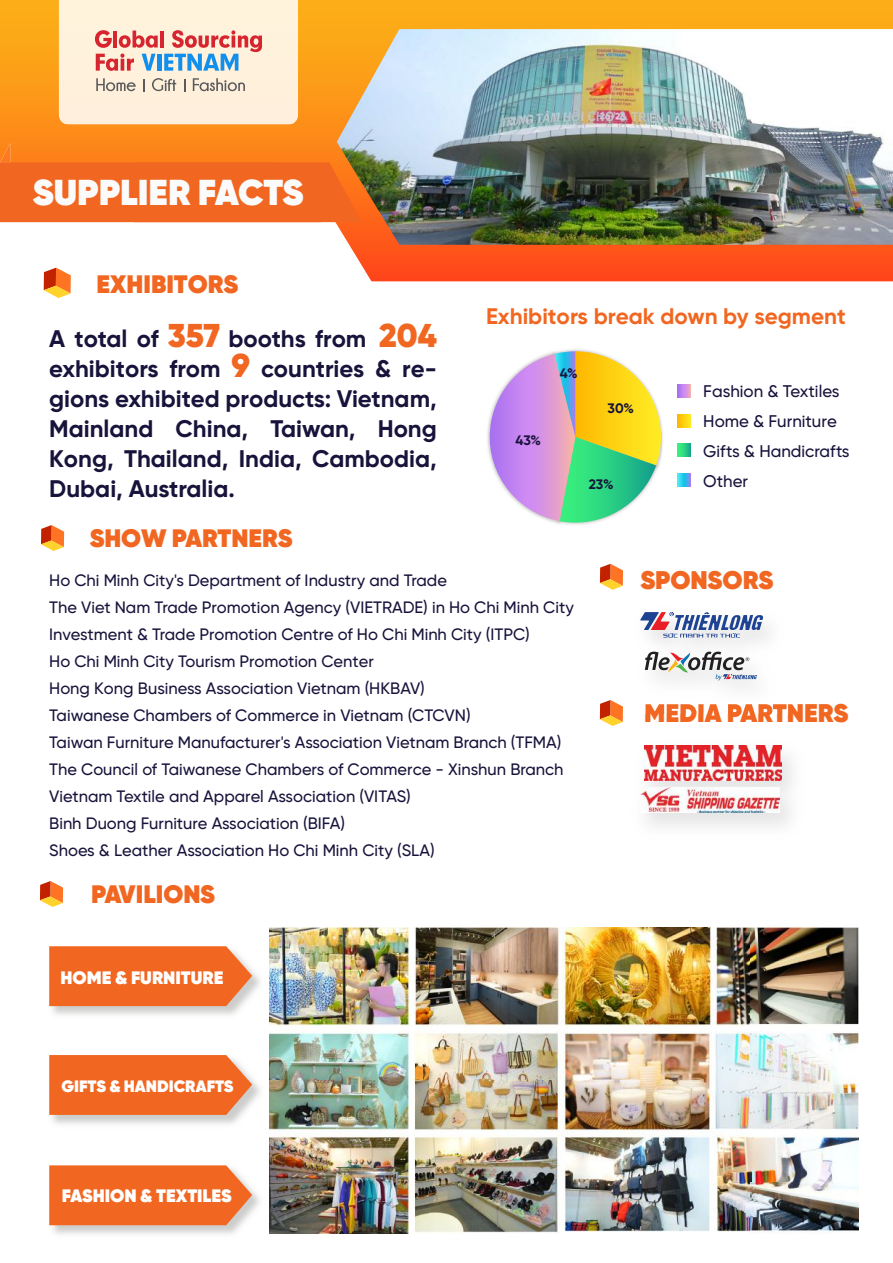
<style>
.page{position:relative;width:893px;height:1263px;background:#fff}
.page>*{position:absolute;margin:0;border:0;box-sizing:border-box;transform-origin:0 0}
.t1{font:900 36px "SVN Gilroy";color:#fbfbfb}
.t2{font:900 25.5px "SVN Gilroy";color:#f16721}
.t3{font:900 25.2px "SVN Gilroy";color:#f16721}
.t4{font:700 24px/30px "SVN Gilroy";color:#17133b;text-align:justify}
.t5{font:700 22.5px "SVN Gilroy";color:#f16721}
.t6{font:900 18px "SVN Gilroy";color:#fff}
.t7{font:500 16.8px/29.4px "SVN Gilroy";color:#17133b}
.t8{font:500 16.5px/27px "SVN Gilroy";color:#17133b}
.t9{font:900 16.5px "SVN Gilroy";color:#fff}
.t10{font:700 13.8px "SVN Gilroy";color:#17133b}
.s1{font-weight:800;font-size:33px;color:#f16721}
</style>
<div class="page">
<svg style="left:0;top:0;width:893px;height:281px;background:#fd8418"></svg>
<img style="left:337px;top:29px;width:556px;height:216px">
<svg style="left:0;top:170px;width:372px;height:121px"></svg>
<svg style="left:0;top:143px;width:362px;height:79px;background:#f16e1f"></svg>
<svg style="left:59px;top:0;width:239px;height:124px;background:#f1dfd0"></svg>
<svg style="left:44px;top:268px;width:27px;height:30px"></svg>
<svg style="left:678px;top:474px;width:13px;height:13px"></svg>
<svg style="left:678px;top:443px;width:13px;height:14px"></svg>
<svg style="left:678px;top:384px;width:13px;height:13px"></svg>
<svg style="left:678px;top:414px;width:13px;height:14px"></svg>
<img style="left:661px;top:422px;width:2px;height:37px">
<svg style="left:487px;top:349px;width:174px;height:176px"></svg>
<svg style="left:41px;top:525px;width:23px;height:26px"></svg>
<svg style="left:600px;top:700px;width:23px;height:26px"></svg>
<svg style="left:600px;top:564px;width:23px;height:26px"></svg>
<img style="left:644px;top:745px;width:149px;height:82px">
<img style="left:640px;top:788px;width:140px;height:25px">
<img style="left:644px;top:746px;width:138px;height:34px">
<img style="left:644px;top:617px;width:125px;height:71px">
<img style="left:645px;top:704px;width:148px;height:10px">
<svg style="left:640px;top:612px;width:123px;height:26px"></svg>
<svg style="left:645px;top:652px;width:112px;height:28px"></svg>
<svg style="left:40px;top:881px;width:23px;height:26px"></svg>
<img style="left:269px;top:928px;width:589px;height:305px">
<svg style="left:49px;top:1165px;width:203px;height:60px;background:#f0702f"></svg>
<svg style="left:49px;top:1055px;width:203px;height:60px;background:#f06f2e"></svg>
<svg style="left:49px;top:946px;width:203px;height:60px;background:#f06f2e"></svg>
<h1 class="t1" style="left:33px;top:165px;width:272px">SUPPLIER FACTS</h1>
<h3 class="t3" style="left:97px;top:266px;width:143px">EXHIBITORS</h3>
<h3 class="t4" style="left:49px;top:322px;width:389px">A total of <span class="s1">357</span> booths from <span class="s1">204 </span>exhibitors from <span class="s1">9</span> countries &amp; re&shy;gions exhibited products: Vietnam, Mainland China, Taiwan, Hong Kong, Thailand, India, Cambodia, Dubai, Australia.</h3>
<h3 class="t3" style="left:90px;top:519px;width:204px">SHOW PARTNERS</h3>
<h3 class="t5" style="left:486px;top:299px;width:361px">Exhibitors break down by segment</h3>
<p class="t10" style="left:515px;top:430px;width:27px">43%</p>
<p class="t10" style="left:560px;top:363px;width:19px">4%</p>
<p class="t10" style="left:608px;top:398px;width:28px">30%</p>
<p class="t7" style="left:703px;top:375px;width:138px">Fashion &amp; Textiles</p>
<p class="t7" style="left:703px;top:406px;width:148px">Home &amp; Furniture<br>Gifts &amp; Handicrafts</p>
<p class="t10" style="left:589px;top:474px;width:26px">23%</p>
<p class="t7" style="left:703px;top:465px;width:46px">Other</p>
<p class="t8" style="left:49px;top:566px;width:526px">Ho Chi Minh City's Department of Industry and Trade<br>The Viet Nam Trade Promotion Agency (VIETRADE) in Ho Chi Minh City Investment &amp; Trade Promotion Centre of Ho Chi Minh City (ITPC)<br>Ho Chi Minh City Tourism Promotion Center<br>Hong Kong Business Association Vietnam (HKBAV)<br>Taiwanese Chambers of Commerce in Vietnam (CTCVN)<br>Taiwan Furniture Manufacturer's Association Vietnam Branch (TFMA)<br>The Council of Taiwanese Chambers of Commerce - Xinshun Branch Vietnam Textile and Apparel Association (VITAS)<br>Binh Duong Furniture Association (BIFA)<br>Shoes &amp; Leather Association Ho Chi Minh City (SLA)</p>
<h3 class="t3" style="left:91px;top:875px;width:125px">PAVILIONS</h3>
<p class="t6" style="left:61px;top:964px;width:164px">HOME &amp; FURNITURE</p>
<p class="t9" style="left:61px;top:1074px;width:174px">GIFTS &amp; HANDICRAFTS</p>
<p class="t6" style="left:62px;top:1182px;width:171px">FASHION &amp; TEXTILES</p>
<h2 class="t2" style="left:640px;top:561px;width:134px">SPONSORS</h2>
<h2 class="t2" style="left:644px;top:694px;width:206px">MEDIA PARTNERS</h2>
</div>
